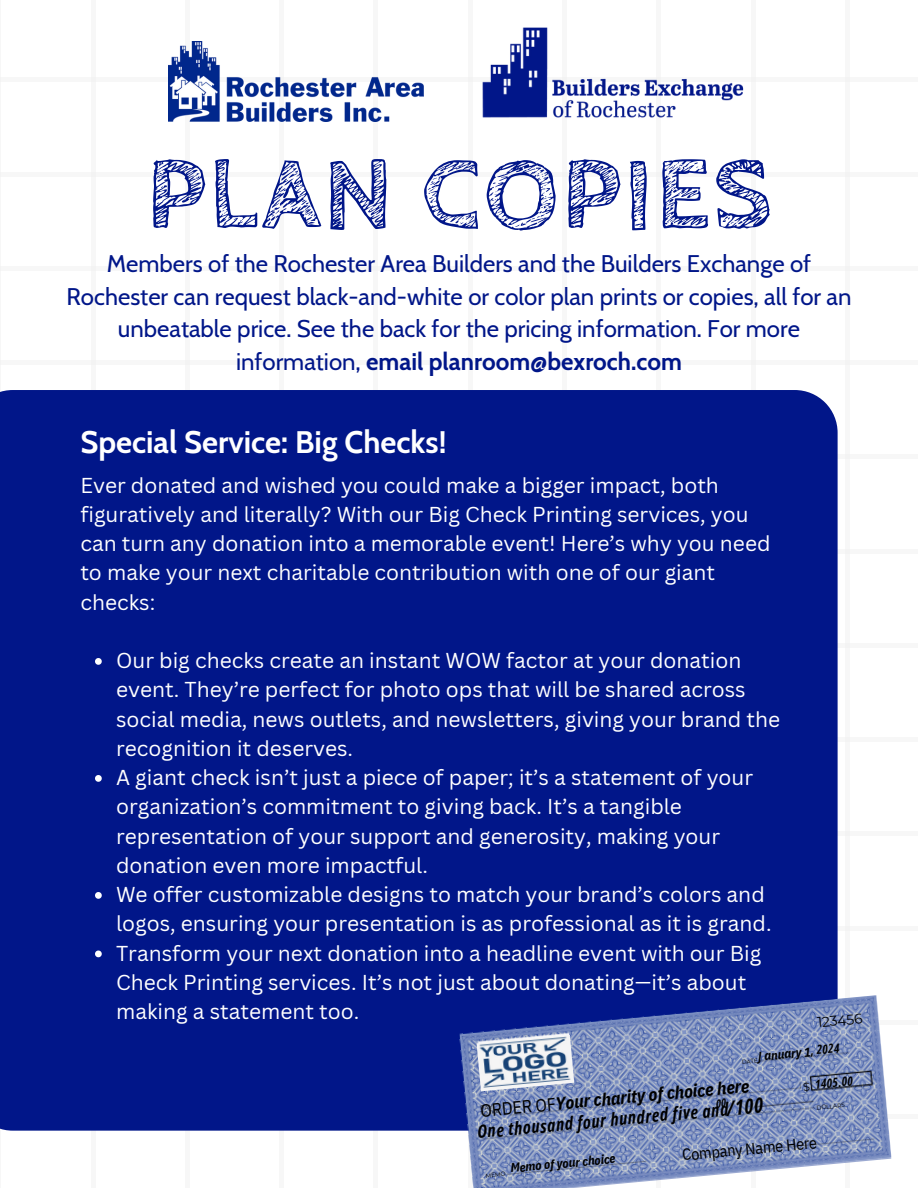
<style>
.page{position:relative;width:918px;height:1188px;background:#fff}
.page>*{position:absolute;margin:0;border:0;box-sizing:border-box;transform-origin:0 0}
.t1{font:700 105.3px "Cabin Sketch";letter-spacing:.025em;color:#011689}
.t2{font:700 31.05px "Cabin";color:#fff}
.t3{font:24px/32.7px "Cabin";color:#011689;text-align:center}
.t4{font:21px/29.2px "Canva Sans";color:#fff}
.t5{font:italic 700 20.7px "Open Sans Condensed";color:#000}
.t6{font:italic 700 17.7px "IBM Plex Sans Cond";color:#000}
.t7{font:italic 700 17.7px "Open Sans Condensed";color:#000}
.t8{font:16.05px "IBM Plex Sans Cond";color:#000}
.t9{font:14.1px "Montserrat";color:#000}
.t10{font:italic 700 12.6px "IBM Plex Sans Cond";color:#000}
.t11{font:italic 700 12.6px "Open Sans Condensed";color:#000}
.t12{font:5.85px "Montserrat";color:#000}
.t13{font:5.1px "Montserrat";color:#000}
.s1{font-weight:700}
.s2{font-family:"Open Sans Condensed"}
.s3{font-weight:400;font-style:normal}
</style>
<div class="page">
<hr style="left:0;top:0;width:1px;height:1188px;background:#d9d9d9">
<div style="left:91px;top:0;width:5px;height:1188px;background:#f7f7f7"></div>
<div style="left:185px;top:0;width:5px;height:1188px;background:#f7f7f7"></div>
<div style="left:279px;top:0;width:5px;height:1188px;background:#f7f7f7"></div>
<div style="left:373px;top:0;width:5px;height:1188px;background:#f7f7f7"></div>
<div style="left:468px;top:0;width:5px;height:1188px;background:#f7f7f7"></div>
<div style="left:562px;top:0;width:5px;height:1188px;background:#f7f7f7"></div>
<div style="left:656px;top:0;width:5px;height:1188px;background:#f7f7f7"></div>
<hr style="left:751px;top:0;width:4px;height:1188px;background:#f7f7f7">
<div style="left:845px;top:0;width:5px;height:1188px;background:#f7f7f7"></div>
<div style="left:0;top:1114px;width:918px;height:5px;background:#f7f7f7"></div>
<div style="left:0;top:1020px;width:918px;height:5px;background:#f7f7f7"></div>
<div style="left:0;top:926px;width:918px;height:5px;background:#f7f7f7"></div>
<hr style="left:0;top:832px;width:918px;height:4px;background:#f7f7f7">
<div style="left:0;top:737px;width:918px;height:5px;background:#f7f7f7"></div>
<div style="left:0;top:643px;width:918px;height:5px;background:#f7f7f7"></div>
<div style="left:0;top:549px;width:918px;height:5px;background:#f7f7f7"></div>
<div style="left:0;top:454px;width:918px;height:5px;background:#f7f7f7"></div>
<div style="left:0;top:360px;width:918px;height:5px;background:#f7f7f7"></div>
<div style="left:0;top:266px;width:918px;height:5px;background:#f7f7f7"></div>
<hr style="left:0;top:172px;width:918px;height:4px;background:#f7f7f7">
<div style="left:0;top:77px;width:918px;height:5px;background:#f7f7f7"></div>
<img style="left:482px;top:27px;width:262px;height:91px">
<div style="left:0;top:390px;width:838px;height:741px;background:#011689"></div>
<svg style="left:95px;top:658px;width:7px;height:7px"></svg>
<svg style="left:95px;top:775px;width:7px;height:7px"></svg>
<svg style="left:95px;top:892px;width:7px;height:7px"></svg>
<svg style="left:95px;top:951px;width:7px;height:6px"></svg>
<img style="left:459px;top:995px;width:433px;height:193px">
<img style="left:477px;top:1035px;width:97px;height:56px">
<img style="left:169px;top:42px;width:254px;height:79px">
<svg style="left:803px;top:1081px;width:7px;height:11px"></svg>
<svg style="left:481px;top:1105px;width:12px;height:5px"></svg>
<p class="t1" style="left:146px;top:136px;width:627px">PLAN COPIES</p>
<p class="t3" style="left:66px;top:247px;width:786px">Members of the Rochester Area Builders and the Builders Exchange of Rochester can request black-and-white or color plan prints or copies, all for an unbeatable price. See the back for the pricing information. For more information, <span class="s1">email planroom@bexroch.com</span></p>
<p class="t2" style="left:80px;top:423px;width:368px">Special Service: Big Checks!</p>
<p class="t4" style="left:80px;top:470px;width:692px">Ever donated and wished you could make a bigger impact, both figuratively and literally? With our Big Check Printing services, you can turn any donation into a memorable event! Here’s why you need to make your next charitable contribution with one of our giant checks:</p>
<p class="t4" style="left:116px;top:645px;width:666px">Our big checks create an instant WOW factor at your donation event. They’re perfect for photo ops that will be shared across social media, news outlets, and newsletters, giving your brand the recognition it deserves.</p>
<h1 class="t4" style="left:116px;top:762px;width:639px">A giant check isn’t just a piece of paper; it’s a statement of your organization’s commitment to giving back. It’s a tangible representation of your support and generosity, making your donation even more impactful.</h1>
<h3 class="t4" style="left:116px;top:879px;width:657px">We offer customizable designs to match your brand’s colors and logos, ensuring your presentation is as professional as it is grand.</h3>
<h2 class="t4" style="left:116px;top:938px;width:647px">Transform your next donation into a headline event with our Big<br>Check Printing services. It’s not just about donating—it’s about making a statement too.</h2>
<p class="t9" style="left:817px;top:1014px;width:47px;rotate:-5deg">123456</p>
<p class="t10" style="left:758px;top:1048px;width:54px;rotate:-5deg"><span class="s2">J</span> anuary 1</p>
<p class="t11" style="left:810px;top:1041px;width:30px;rotate:-5deg">, 2024</p>
<p class="t11" style="left:814px;top:1075px;width:39px;rotate:-5deg">1405.00</p>
<p class="t12" style="left:742px;top:1059px;width:17px;rotate:-5deg">DATE</p>
<p class="t6" style="left:479px;top:1098px;width:271px;rotate:-5deg"><span class="s3">ORDER OF</span>Your charity of choice here</p>
<p class="t5" style="left:715px;top:1095px;width:48px;rotate:-5deg"><sup>00</sup>/100</p>
<p class="t7" style="left:476px;top:1119px;width:253px;rotate:-5deg">One thousand four hundred five and</p>
<p class="t12" style="left:816px;top:1104px;width:30px;rotate:-5deg">DOLLARS</p>
<p class="t13" style="left:481px;top:1110px;width:20px;rotate:-5deg">TO THE</p>
<p class="t8" style="left:681px;top:1144px;width:137px;rotate:-5deg">Company Name Here</p>
<p class="t10" style="left:510px;top:1159px;width:107px;rotate:-5deg">Memo of your choice</p>
<p class="t12" style="left:485px;top:1172px;width:21px;rotate:-5deg">MEMO</p>
</div>
